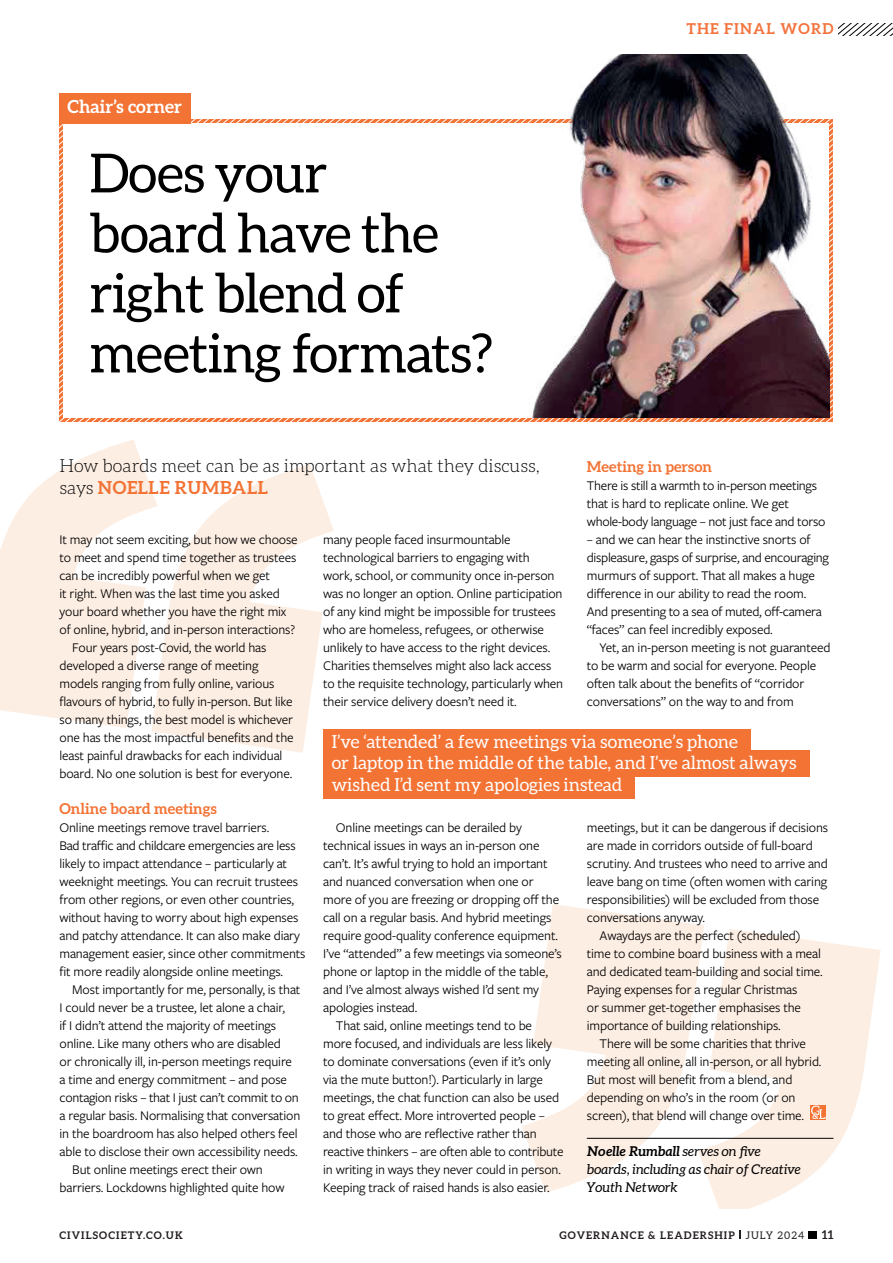
<style>
.page{position:relative;width:893px;height:1263px;background:#fff}
.page>*{position:absolute;margin:0;border:0;box-sizing:border-box;transform-origin:0 0}
.t1{font:54px/60px "Aleo";letter-spacing:-.02em;color:#000001}
.t2{font:18px/21.6px "Aleo";color:#fff}
.t3{font:300 18px/22.5px "Aleo";color:#000001}
.t4{font:700 18px "Aleo";color:#fff}
.t5{font:700 15px "Aleo";color:#f37335}
.t6{font:700 15px "Aleo";letter-spacing:.07em;color:#f3733c}
.t7{font:13.8px/18px "Freight Sans Pro";letter-spacing:-.01em;color:#000001}
.t8{font:italic 13.5px/18px "Aleo";color:#000001}
.t9{font:700 12px "Aleo";color:#231f20}
.t10{font:700 12px "Aleo";color:#000001}
.t11{font:700 10.5px "Aleo";letter-spacing:.1em;color:#231f20}
.t12{font:700 10.5px "Aleo";letter-spacing:.1em;color:#000001}
.s1{font-weight:700;color:#f37335}
.s2{font-weight:700}
.s3{font-weight:400}
</style>
<div class="page">
<svg style="left:839px;top:24px;width:54px;height:12px"></svg>
<svg style="left:739px;top:1230px;width:2px;height:9px"></svg>
<div style="left:809px;top:1231px;width:8px;height:8px;background:#000001"></div>
<svg style="left:59px;top:119px;width:770px;height:303px;background:#f6996c"></svg>
<svg style="left:704px;top:929px;width:177px;height:280px;fill:#fdeee3"></svg>
<svg style="left:522px;top:904px;width:182px;height:288px;fill:#fdeee3"></svg>
<svg style="left:0;top:440px;width:151px;height:288px;fill:#fdeee3"></svg>
<svg style="left:151px;top:464px;width:183px;height:289px;fill:#fdeee3"></svg>
<div style="left:64px;top:123px;width:765px;height:295px;background:#fff"></div>
<div style="left:323px;top:729px;width:428px;height:26px;background:#f37335"></div>
<div style="left:323px;top:750px;width:486px;height:27px;background:#f37335"></div>
<div style="left:323px;top:772px;width:312px;height:26px;background:#f37335"></div>
<hr style="left:587px;top:1138px;width:246px;height:1px;background:#000001">
<div style="left:811px;top:1105px;width:15px;height:15px;background:#f37335"></div>
<svg style="left:811px;top:1105px;width:15px;height:14px"></svg>
<img style="left:450px;top:54px;width:379px;height:364px">
<div style="left:59px;top:93px;width:132px;height:30px;background:#f37335"></div>
<h2 class="t4" style="left:68px;top:97px;width:116px">Chair’s corner</h2>
<h1 class="t1" style="left:89px;top:142px;width:405px">Does your<br>board have the right blend of meeting formats?</h1>
<p class="t6" style="left:686px;top:20px;width:148px">THE FINAL WORD</p>
<h2 class="t3" style="left:60px;top:454px;width:482px">How boards meet can be as important as what they discuss, says <span class="s1">NOELLE RUMBALL</span></h2>
<p class="t7" style="left:323px;top:529px;width:241px">many people faced insurmountable technological barriers to engaging with<br>work, school, or community once in-person was no longer an option. Online participation of any kind might be impossible for trustees who are homeless, refugees, or otherwise unlikely to have access to the right devices.<br>Charities themselves might also lack access to the requisite technology, particularly when their service delivery doesn’t need it.</p>
<p class="t5" style="left:587px;top:457px;width:127px">Meeting in person</p>
<p class="t7" style="left:587px;top:475px;width:240px">There is still a warmth to in-person meetings that is hard to replicate online. We get whole-body language – not just face and torso</p>
<p class="t7" style="left:587px;top:529px;width:244px">– and we can hear the instinctive snorts of displeasure, gasps of surprise, and encouraging murmurs of support. That all makes a huge difference in our ability to read the room.<br>And presenting to a sea of muted, off-camera “faces” can feel incredibly exposed.</p>
<p class="t7" style="left:587px;top:637px;width:245px;text-indent:13px">Yet, an in-person meeting is not guaranteed to be warm and social for everyone. People often talk about the benefits of “corridor conversations” on the way to and from</p>
<p class="t7" style="left:60px;top:529px;width:240px">It may not seem exciting, but how we choose</p>
<p class="t7" style="left:60px;top:547px;width:238px">to meet and spend time together as trustees</p>
<p class="t7" style="left:60px;top:565px;width:212px">can be incredibly powerful when we get</p>
<p class="t7" style="left:60px;top:583px;width:222px">it right. When was the last time you asked</p>
<p class="t7" style="left:60px;top:601px;width:228px">your board whether you have the right mix</p>
<p class="t7" style="left:60px;top:619px;width:237px">of online, hybrid, and in-person interactions?</p>
<p class="t7" style="left:72px;top:637px;width:196px">Four years post-Covid, the world has</p>
<p class="t7" style="left:60px;top:655px;width:200px">developed a diverse range of meeting</p>
<p class="t7" style="left:60px;top:673px;width:216px">models ranging from fully online, various</p>
<p class="t7" style="left:60px;top:691px;width:235px">flavours of hybrid, to fully in-person. But like</p>
<p class="t7" style="left:60px;top:709px;width:235px">so many things, the best model is whichever</p>
<p class="t7" style="left:60px;top:727px;width:236px">one has the most impactful benefits and the</p>
<p class="t7" style="left:60px;top:745px;width:224px">least painful drawbacks for each individual</p>
<p class="t7" style="left:60px;top:763px;width:234px">board. No one solution is best for everyone.</p>
<p class="t5" style="left:60px;top:799px;width:159px">Online board meetings</p>
<p class="t7" style="left:60px;top:817px;width:248px">Online meetings remove travel barriers.<br>Bad traffic and childcare emergencies are less likely to impact attendance – particularly at weeknight meetings. You can recruit trustees from other regions, or even other countries, without having to worry about high expenses and patchy attendance. It can also make diary management easier, since other commitments fit more readily alongside online meetings.</p>
<p class="t7" style="left:72px;top:979px;width:230px">Most importantly for me, personally, is that</p>
<p class="t7" style="left:60px;top:997px;width:227px">I could never be a trustee, let alone a chair,</p>
<p class="t7" style="left:60px;top:1015px;width:218px">if I didn’t attend the majority of meetings</p>
<p class="t7" style="left:60px;top:1033px;width:223px">online. Like many others who are disabled</p>
<p class="t7" style="left:60px;top:1051px;width:234px">or chronically ill, in-person meetings require</p>
<p class="t7" style="left:60px;top:1069px;width:229px">a time and energy commitment – and pose</p>
<p class="t7" style="left:60px;top:1087px;width:241px">contagion risks – that I just can’t commit to on</p>
<p class="t7" style="left:60px;top:1105px;width:242px">a regular basis. Normalising that conversation</p>
<p class="t7" style="left:60px;top:1123px;width:240px">in the boardroom has also helped others feel</p>
<p class="t7" style="left:60px;top:1141px;width:240px">able to disclose their own accessibility needs.</p>
<p class="t7" style="left:72px;top:1159px;width:192px">But online meetings erect their own</p>
<p class="t7" style="left:60px;top:1177px;width:227px">barriers. Lockdowns highlighted quite how</p>
<h2 class="t2" style="left:332px;top:730px;width:466px">I’ve ‘attended’ a few meetings via someone’s phone<br>or laptop in the middle of the table, and I’ve almost always wished I’d sent my apologies instead</h2>
<p class="t7" style="left:587px;top:817px;width:243px">meetings, but it can be dangerous if decisions</p>
<p class="t7" style="left:587px;top:835px;width:227px">are made in corridors outside of full-board</p>
<p class="t7" style="left:587px;top:853px;width:242px">scrutiny. And trustees who need to arrive and</p>
<p class="t7" style="left:587px;top:871px;width:242px">leave bang on time (often women with caring</p>
<p class="t7" style="left:587px;top:889px;width:234px">responsibilities) will be excluded from those</p>
<p class="t7" style="left:587px;top:907px;width:120px">conversations anyway.</p>
<p class="t7" style="left:600px;top:925px;width:202px">Awaydays are the perfect (scheduled)</p>
<p class="t7" style="left:587px;top:943px;width:236px">time to combine board business with a meal</p>
<p class="t7" style="left:587px;top:961px;width:238px">and dedicated team-building and social time.</p>
<p class="t7" style="left:587px;top:979px;width:212px">Paying expenses for a regular Christmas</p>
<p class="t7" style="left:587px;top:997px;width:216px">or summer get-together emphasises the</p>
<p class="t7" style="left:587px;top:1015px;width:195px">importance of building relationships.</p>
<p class="t7" style="left:600px;top:1033px;width:208px">There will be some charities that thrive</p>
<p class="t7" style="left:587px;top:1051px;width:236px">meeting all online, all in-person, or all hybrid.</p>
<p class="t7" style="left:587px;top:1069px;width:207px">But most will benefit from a blend, and</p>
<p class="t7" style="left:587px;top:1087px;width:210px">depending on who’s in the room (or on</p>
<p class="t7" style="left:587px;top:1105px;width:219px">screen), that blend will change over time.</p>
<p class="t8" style="left:587px;top:1142px;width:215px"><span class="s2">Noelle Rumball</span> serves on five boards, including as chair of Creative<br>Youth Network</p>
<p class="t7" style="left:336px;top:817px;width:187px">Online meetings can be derailed by</p>
<p class="t7" style="left:323px;top:835px;width:218px">technical issues in ways an in-person one</p>
<p class="t7" style="left:323px;top:853px;width:226px">can’t. It’s awful trying to hold an important</p>
<p class="t7" style="left:323px;top:871px;width:212px">and nuanced conversation when one or</p>
<p class="t7" style="left:323px;top:889px;width:238px">more of you are freezing or dropping off the</p>
<p class="t7" style="left:323px;top:907px;width:230px">call on a regular basis. And hybrid meetings</p>
<p class="t7" style="left:323px;top:925px;width:236px">require good-quality conference equipment.</p>
<p class="t7" style="left:323px;top:943px;width:240px">I’ve “attended” a few meetings via someone’s</p>
<p class="t7" style="left:323px;top:961px;width:226px">phone or laptop in the middle of the table,</p>
<p class="t7" style="left:323px;top:979px;width:217px">and I’ve almost always wished I’d sent my</p>
<p class="t7" style="left:323px;top:997px;width:96px">apologies instead.</p>
<p class="t7" style="left:336px;top:1015px;width:198px">That said, online meetings tend to be</p>
<p class="t7" style="left:323px;top:1033px;width:230px">more focused, and individuals are less likely</p>
<p class="t7" style="left:323px;top:1051px;width:229px">to dominate conversations (even if it’s only</p>
<p class="t7" style="left:323px;top:1069px;width:221px">via the mute button!). Particularly in large</p>
<p class="t7" style="left:323px;top:1087px;width:237px">meetings, the chat function can also be used</p>
<p class="t7" style="left:323px;top:1105px;width:223px">to great effect. More introverted people –</p>
<p class="t7" style="left:323px;top:1123px;width:215px">and those who are reflective rather than</p>
<p class="t7" style="left:323px;top:1141px;width:242px">reactive thinkers – are often able to contribute</p>
<p class="t7" style="left:323px;top:1159px;width:239px">in writing in ways they never could in person.</p>
<p class="t7" style="left:323px;top:1177px;width:228px">Keeping track of raised hands is also easier.</p>
<p class="t11" style="left:60px;top:1229px;width:125px">CIVILS CIETY.CO.UK</p>
<p class="t11" style="left:560px;top:1229px;width:246px">GOVERNANCE &amp; LEADERSHIP <span class="s3">JULY 2024</span></p>
<p class="t9" style="left:822px;top:1228px;width:13px">11</p>
<p class="t10" style="left:60px;top:1228px;width:14px">11</p>
<p class="t12" style="left:709px;top:1229px;width:125px">CIVILSOCIETY.CO.UK</p>
</div>
